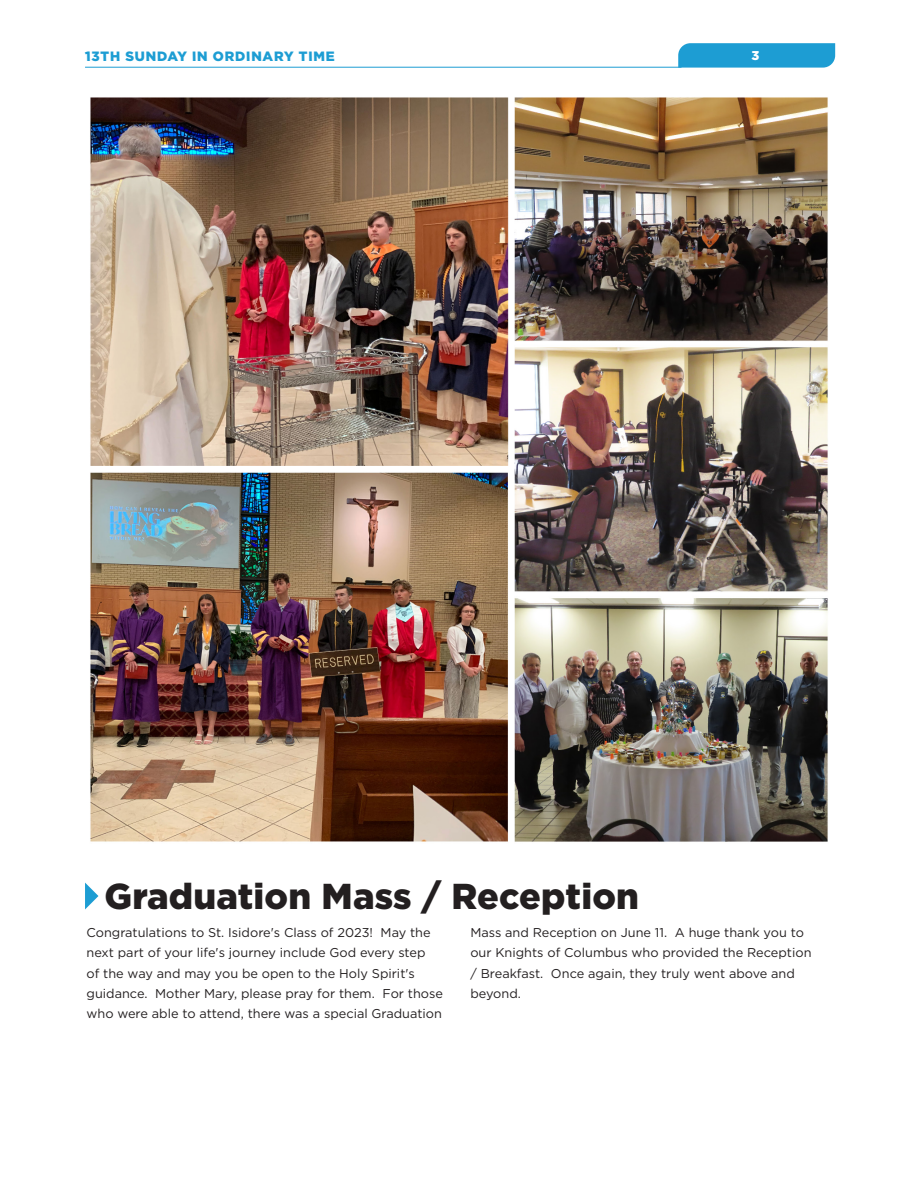
<style>
.page{position:relative;width:918px;height:1188px;background:#fff}
.page>*{position:absolute;margin:0;border:0;box-sizing:border-box;transform-origin:0 0}
.t1{font:900 36px "Gotham";letter-spacing:.005em;color:#231f20}
.t2{font:900 13.5px "Gotham";color:#1d9dd3}
.t3{font:12.75px/20.2px "Gotham";color:#231f20}
.t4{font:900 12.75px "Gotham";color:#fff}
</style>
<div class="page">
<hr style="left:85px;top:67px;width:596px;height:1px;background:#1d9dd3">
<svg style="left:678px;top:43px;width:157px;height:25px;background:#26a1d4"></svg>
<svg style="left:85px;top:883px;width:13px;height:26px"></svg>
<img style="left:90px;top:97px;width:738px;height:745px">
<p class="t2" style="left:85px;top:47px;width:252px">13TH SUNDAY IN ORDINARY TIME</p>
<p class="t4" style="left:752px;top:46px;width:9px">3</p>
<h3 class="t1" style="left:105px;top:871px;width:536px">Graduation Mass / Reception</h3>
<p class="t3" style="left:87px;top:922px;width:358px">Congratulations to St. Isidore's Class of 2023! May the next part of your life's journey include God every step<br>of the way and may you be open to the Holy Spirit's guidance. Mother Mary, please pray for them. For those who were able to attend, there was a special Graduation</p>
<p class="t3" style="left:470px;top:922px;width:343px">Mass and Reception on June 11. A huge thank you to our Knights of Columbus who provided the Reception / Breakfast. Once again, they truly went above and beyond.</p>
</div>
